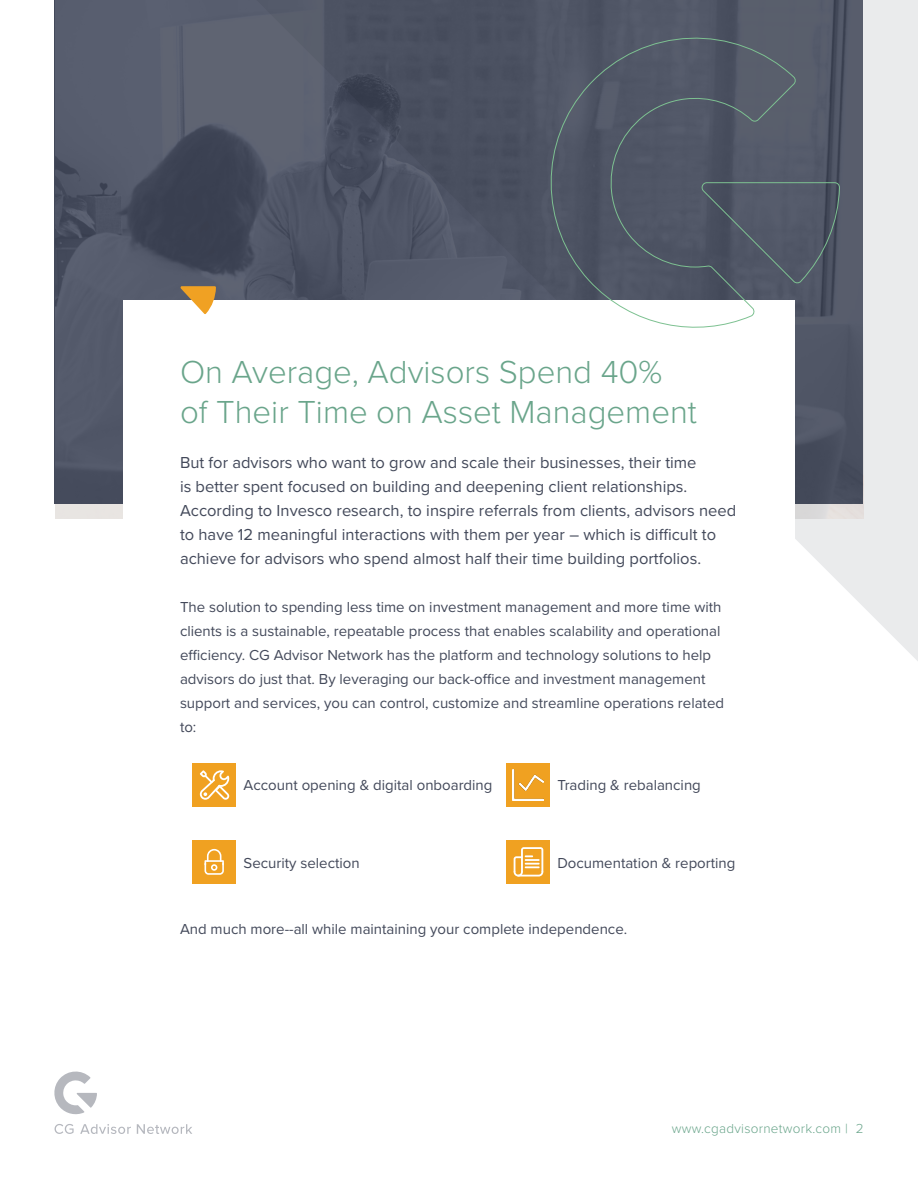
<style>
.page{position:relative;width:918px;height:1188px;background:#fff}
.page>*{position:absolute;margin:0;border:0;box-sizing:border-box;transform-origin:0 0}
.t1{font:300 33px/39.6px "Proxima Nova";color:#6aa58b}
.Intro_Copy{font:16.5px/24px "Proxima Nova";color:#43495a}
.Intro_Copy-2{font:15px/24px "Proxima Nova";color:#43495a}
.Body{font:15px "Proxima Nova";color:#43495a}
.t2{font:300 13.5px "Proxima Nova";letter-spacing:.02em;color:#6aa58b}
</style>
<div class="page">
<svg style="left:55px;top:1124px;width:19px;height:10px"></svg>
<svg style="left:54px;top:1071px;width:43px;height:44px"></svg>
<svg style="left:80px;top:1124px;width:51px;height:10px"></svg>
<svg style="left:137px;top:1124px;width:55px;height:10px"></svg>
<svg style="left:795px;top:0;width:123px;height:661px;fill:#eaebec"></svg>
<img style="left:56px;top:0;width:808px;height:518px">
<div style="left:123px;top:300px;width:672px;height:822px;background:#fff"></div>
<svg style="left:537px;top:21px;width:303px;height:318px;background:#636976"></svg>
<svg style="left:180px;top:286px;width:36px;height:28px"></svg>
<div style="left:192px;top:840px;width:44px;height:44px;background:#f0a121"></div>
<svg style="left:205px;top:849px;width:19px;height:26px"></svg>
<div style="left:506px;top:840px;width:44px;height:44px;background:#f0a121"></div>
<svg style="left:514px;top:847px;width:29px;height:30px"></svg>
<div style="left:192px;top:763px;width:44px;height:44px;background:#f0a121"></div>
<svg style="left:200px;top:770px;width:29px;height:30px"></svg>
<div style="left:506px;top:763px;width:44px;height:44px;background:#f0a121"></div>
<img style="left:513px;top:770px;width:31px;height:30px">
<p class="t1" style="left:180px;top:351px;width:518px">On Average, Advisors Spend 40% of Their Time on Asset Management</p>
<p class="Intro_Copy" style="left:180px;top:450px;width:558px">But for advisors who want to grow and scale their businesses, their time<br>is better spent focused on building and deepening client relationships.<br>According to Invesco research, to inspire referrals from clients, advisors need to have 12 meaningful interactions with them per year – which is difficult to achieve for advisors who spend almost half their time building portfolios.</p>
<p class="Intro_Copy-2" style="left:180px;top:595px;width:546px">The solution to spending less time on investment management and more time with clients is a sustainable, repeatable process that enables scalability and operational efficiency. CG Advisor Network has the platform and technology solutions to help advisors do just that. By leveraging our back-office and investment management support and services, you can control, customize and streamline operations related to:</p>
<p class="Body" style="left:244px;top:774px;width:250px">Account opening &amp; digital onboarding</p>
<p class="Body" style="left:244px;top:852px;width:118px">Security selection</p>
<p class="Body" style="left:557px;top:774px;width:145px">Trading &amp; rebalancing</p>
<p class="Body" style="left:557px;top:852px;width:180px">Documentation &amp; reporting</p>
<p class="Intro_Copy-2" style="left:180px;top:916px;width:449px">And much more--all while maintaining your complete independence.</p>
<p class="t2" style="left:672px;top:1118px;width:193px">www.cgadvisornetwork.com | 2</p>
</div>
